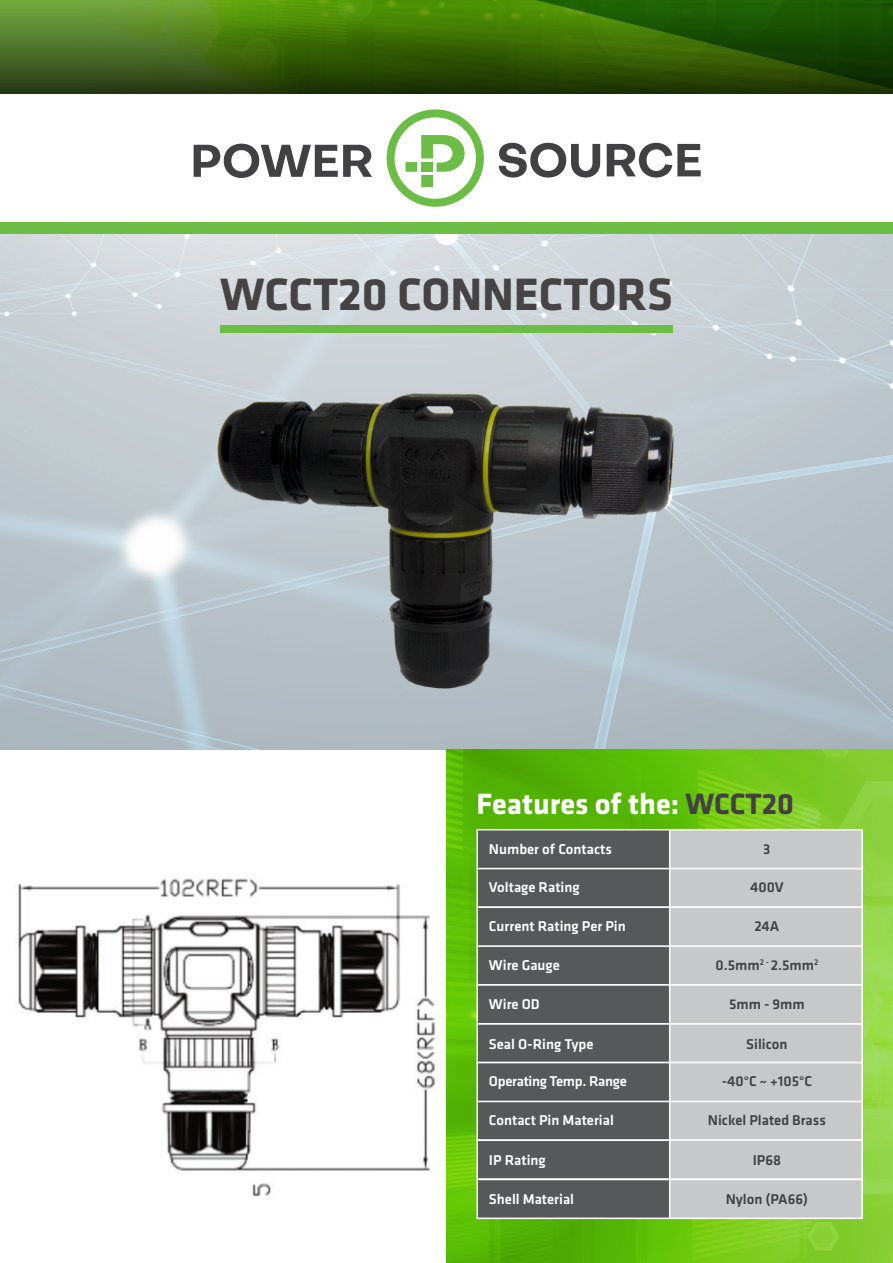
<style>
.page{position:relative;width:893px;height:1263px;background:#fff}
.page>*{position:absolute;margin:0;border:0;box-sizing:border-box;transform-origin:0 0}
.t1{font:700 47.1px "Klavika";color:#454344}
.t2{font:700 30.45px "Klavika";color:#fff}
.t3{font:500 14.7px "Klavika";color:#fff}
.t4{font:500 14.7px "Klavika";color:#424142}
.t5{font:500 14.7px "Klavika";letter-spacing:-.02em;color:#fff}
.s1{color:#424142}
</style>
<div class="page">
<img style="left:17px;top:878px;width:419px;height:319px">
<img style="left:0;top:233px;width:893px;height:516px">
<div style="left:0;top:222px;width:893px;height:11px;background:#6cbd45"></div>
<svg style="left:0;top:0;width:893px;height:94px;background:#466d1b"></svg>
<svg style="left:334px;top:0;width:559px;height:92px;background:#2c5a03"></svg>
<svg style="left:194px;top:144px;width:178px;height:34px"></svg>
<svg style="left:499px;top:143px;width:101px;height:35px"></svg>
<svg style="left:607px;top:143px;width:94px;height:35px"></svg>
<svg style="left:387px;top:109px;width:97px;height:98px"></svg>
<img style="left:446px;top:749px;width:447px;height:514px">
<div style="left:220px;top:325px;width:453px;height:7px;background:#6cbd45"></div>
<img style="left:208px;top:377px;width:476px;height:322px">
<div style="left:476px;top:867px;width:197px;height:41px;background:#57585a"></div>
<div style="left:476px;top:829px;width:197px;height:40px;background:#57585a;border:2px solid #fff"></div>
<div style="left:476px;top:1023px;width:197px;height:40px;background:#57585a;border:2px solid #fff"></div>
<div style="left:476px;top:945px;width:197px;height:40px;background:#57585a"></div>
<div style="left:476px;top:1100px;width:197px;height:41px;background:#57585a"></div>
<div style="left:476px;top:906px;width:197px;height:41px;background:#57585a;border:2px solid #fff"></div>
<div style="left:476px;top:1062px;width:197px;height:40px;background:#57585a;border:2px solid #fff"></div>
<div style="left:476px;top:984px;width:197px;height:40px;background:#57585a;border:2px solid #fff"></div>
<div style="left:476px;top:1139px;width:197px;height:41px;background:#57585a;border:2px solid #fff"></div>
<div style="left:476px;top:1179px;width:197px;height:40px;background:#57585a;border:2px solid #fff"></div>
<div style="left:669px;top:867px;width:194px;height:41px;background:#c7c8ca;border:2px solid #fff"></div>
<div style="left:669px;top:829px;width:194px;height:40px;background:#c7c8ca;border:2px solid #fff"></div>
<div style="left:669px;top:1023px;width:194px;height:40px;background:#c7c8ca;border:2px solid #fff"></div>
<div style="left:669px;top:945px;width:194px;height:40px;background:#c7c8ca;border:2px solid #fff"></div>
<div style="left:669px;top:1100px;width:194px;height:41px;background:#c7c8ca;border:2px solid #fff"></div>
<div style="left:669px;top:906px;width:194px;height:41px;background:#c7c8ca;border:2px solid #fff"></div>
<div style="left:669px;top:1062px;width:194px;height:40px;background:#c7c8ca;border:2px solid #fff"></div>
<div style="left:669px;top:984px;width:194px;height:40px;background:#c7c8ca;border:2px solid #fff"></div>
<div style="left:669px;top:1139px;width:194px;height:41px;background:#c7c8ca;border:2px solid #fff"></div>
<div style="left:669px;top:1179px;width:194px;height:40px;background:#c7c8ca;border:2px solid #fff"></div>
<p class="t1" style="left:220px;top:269px;width:454px">WCCT20 CONNECTORS</p>
<p class="t2" style="left:476px;top:787px;width:319px">Features of the: <span class="s1">WCCT20</span></p>
<p class="t3" style="left:489px;top:841px;width:125px">Number of Contacts</p>
<p class="t4" style="left:763px;top:841px;width:9px">3</p>
<p class="t3" style="left:489px;top:879px;width:92px">Voltage Rating</p>
<p class="t4" style="left:750px;top:879px;width:35px">400V</p>
<p class="t3" style="left:489px;top:918px;width:138px">Current Rating Per Pin</p>
<p class="t4" style="left:754px;top:918px;width:26px">24A</p>
<p class="t3" style="left:489px;top:957px;width:72px">Wire Gauge</p>
<p class="t4" style="left:715px;top:957px;width:104px">0.5mm<sup>2</sup> <sup>-</sup> 2.5mm<sup>2</sup></p>
<p class="t3" style="left:489px;top:996px;width:52px">Wire OD</p>
<p class="t4" style="left:729px;top:996px;width:77px">5mm - 9mm</p>
<p class="t3" style="left:489px;top:1036px;width:106px">Seal O-Ring Type</p>
<p class="t4" style="left:746px;top:1036px;width:43px">Silicon</p>
<p class="t5" style="left:489px;top:1073px;width:139px">Operating Temp. Range</p>
<p class="t4" style="left:722px;top:1073px;width:92px">-40°C ~ +105°C</p>
<p class="t3" style="left:489px;top:1112px;width:126px">Contact Pin Material</p>
<p class="t4" style="left:708px;top:1112px;width:120px">Nickel Plated Brass</p>
<p class="t3" style="left:489px;top:1152px;width:58px">IP Rating</p>
<p class="t4" style="left:753px;top:1152px;width:30px">IP68</p>
<p class="t3" style="left:489px;top:1191px;width:87px">Shell Material</p>
<p class="t4" style="left:726px;top:1191px;width:84px">Nylon (PA66)</p>
</div>
